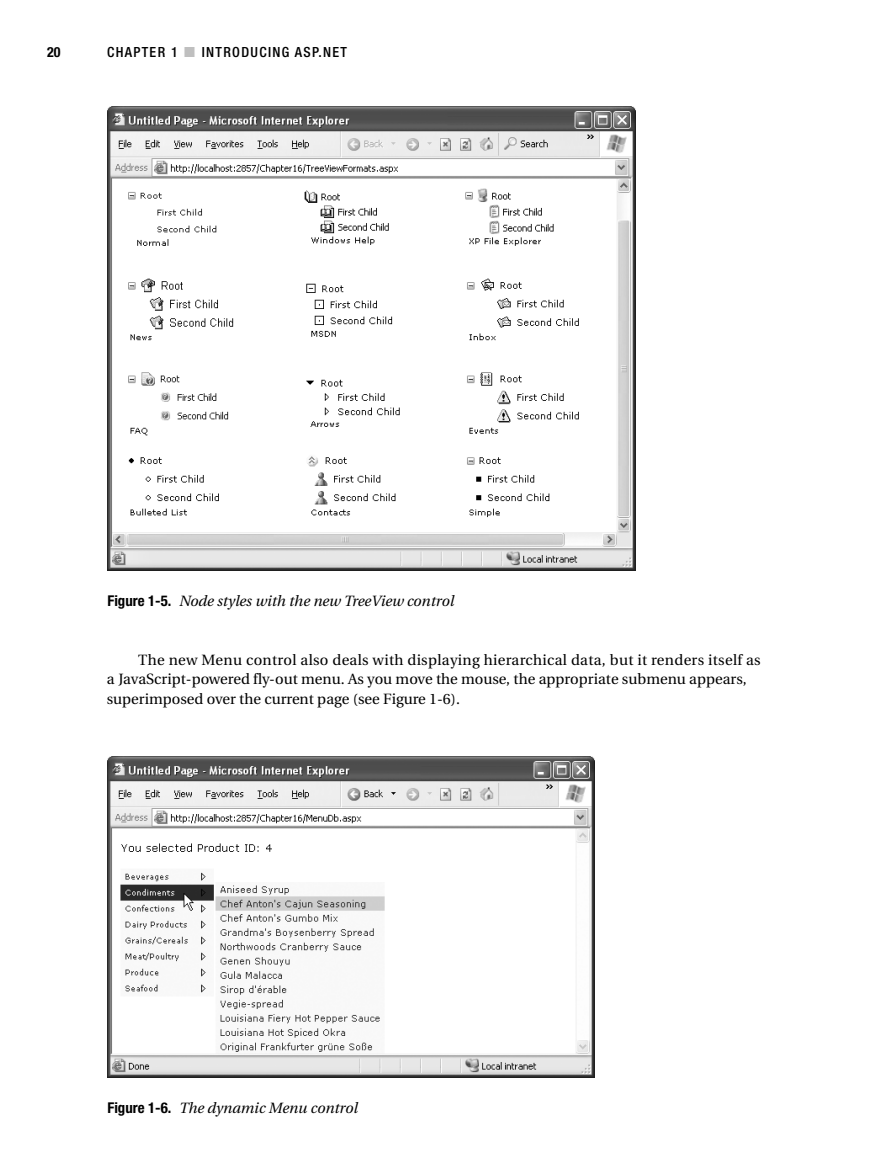
<style>
.page{position:relative;width:882px;height:1166px;background:#fff}
.page>*{position:absolute;margin:0;border:0;box-sizing:border-box;transform-origin:0 0}
.t1{font:14.88px/19.2px "Utopia";color:#000}
.t2{font:italic 14.88px "Utopia";color:#000}
.t3{font:500 condensed 14px "Helvetica Neue";letter-spacing:.095em;color:#000}
.t4{font:700 condensed 14px "Helvetica Neue";color:#000}
.s1{color:#bfbfbf}
.s2{font-family:"Helvetica Neue";font-weight:700;font-style:normal;font-stretch:condensed}
</style>
<div class="page">
<svg style="left:107px;top:106px;width:529px;height:972px"></svg>
<p class="t4" style="left:47px;top:47px;width:15px">20</p>
<p class="t3" style="left:107px;top:47px;width:241px">CHAPTER 1 <span class="s1">■</span> INTRODUCING ASP.NET</p>
<p class="t2" style="left:107px;top:595px;width:348px"><span class="s2">Figure 1-5.</span> Node styles with the new TreeView control</p>
<p class="t1" style="left:107px;top:651px;width:656px;text-indent:31px">The new Menu control also deals with displaying hierarchical data, but it renders itself as a JavaScript-powered fly-out menu. As you move the mouse, the appropriate submenu appears, superimposed over the current page (see Figure 1-6).</p>
<p class="t2" style="left:107px;top:1102px;width:252px"><span class="s2">Figure 1-6.</span> The dynamic Menu control</p>
</div>
